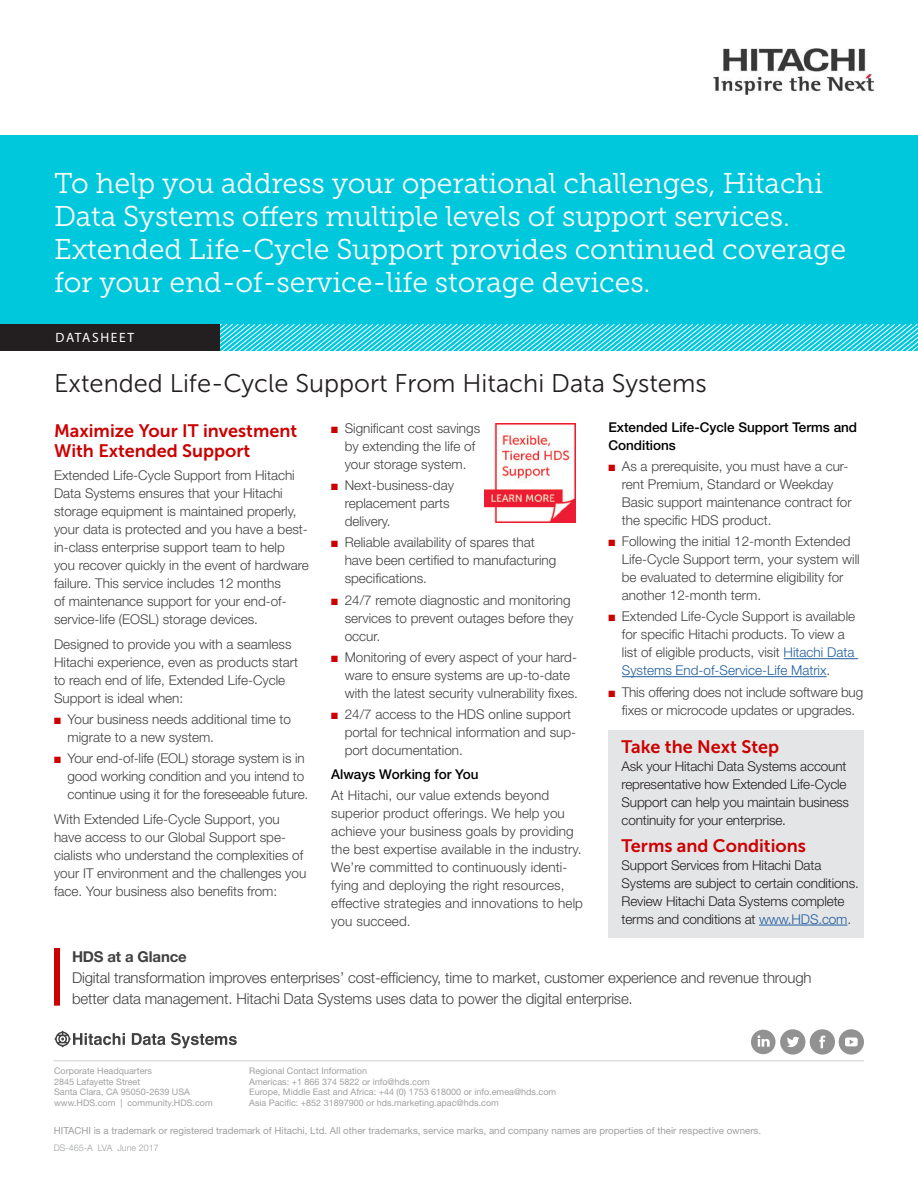
<style>
.page{position:relative;width:918px;height:1188px;background:#fff}
.page>*{position:absolute;margin:0;border:0;box-sizing:border-box;transform-origin:0 0}
.Lead_Paragraph{font:28.5px/33px "Museo Slab 300";letter-spacing:-.005em;color:#fff}
.t1{font:25.5px "Museo Sans 300";color:#231f20}
.Primary_Subhead{font:18px/19.5px "Museo Sans 700";color:#c00}
.At-a-Glance_Body{font:300 15px/21px "Helvetica Neue LT Std";letter-spacing:-.01em;color:#414141}
.At-a-Glance_Head{font:700 15px "Helvetica Neue LT Std";letter-spacing:-.01em;color:#414141}
.Body{font:300 13.5px/18px "Helvetica Neue LT Std";color:#414141}
.Body-2{font:300 13.5px/18px "Helvetica Neue LT Std";letter-spacing:-.01em;color:#231f20}
.Secondary_Subhead{font:500 13.5px/18px "Helvetica Neue LT Std";color:#000}
.t2{font:13.5px "Myriad Pro";letter-spacing:.12em;color:#fff}
.t3{font:9.75px/16.5px "Helvetica Neue LT Std";color:#a0a0a0}
.t4{font:9px "Helvetica Neue LT Std";color:#a0a0a0}
.Primary_Bullet-Body{font:300 9px "Helvetica Neue LT Std";color:#9d9fa2}
.s1{color:#c00}
.s2{color:#215e9e}
.s3{color:#414141}
</style>
<div class="page">
<hr style="left:54px;top:1060px;width:810px;height:1px;background:#d0d0d0">
<svg style="left:132px;top:1033px;width:33px;height:12px"></svg>
<svg style="left:171px;top:1033px;width:66px;height:15px"></svg>
<svg style="left:54px;top:1030px;width:71px;height:18px"></svg>
<svg style="left:810px;top:1029px;width:25px;height:26px"></svg>
<svg style="left:819px;top:1036px;width:6px;height:12px"></svg>
<div style="left:751px;top:1030px;width:25px;height:24px;background:#929292;border-radius:50%"></div>
<svg style="left:757px;top:1035px;width:13px;height:12px"></svg>
<div style="left:780px;top:1029px;width:25px;height:26px;background:#929292;border-radius:50%"></div>
<svg style="left:787px;top:1037px;width:12px;height:10px"></svg>
<svg style="left:839px;top:1029px;width:25px;height:26px"></svg>
<svg style="left:845px;top:1037px;width:13px;height:9px"></svg>
<div style="left:54px;top:948px;width:6px;height:58px;background:#c00"></div>
<div style="left:0;top:135px;width:918px;height:216px;background:#00c8dc"></div>
<img style="left:485px;top:424px;width:91px;height:99px">
<img style="left:713px;top:48px;width:160px;height:46px">
<div style="left:608px;top:730px;width:256px;height:208px;background:#e4e5e7"></div>
<hr style="left:759px;top:925px;width:88px;height:1px;background:#215e9e">
<hr style="left:784px;top:658px;width:74px;height:1px;background:#215e9e">
<hr style="left:622px;top:676px;width:205px;height:1px;background:#215e9e">
<svg style="left:219px;top:324px;width:699px;height:27px"></svg>
<div style="left:0;top:324px;width:219px;height:27px;background:#231f20"></div>
<p class="Lead_Paragraph" style="left:54px;top:167px;width:794px">To help you address your operational challenges, Hitachi Data Systems offers multiple levels of support services.<br>Extended Life-Cycle Support provides continued coverage for your end-of-service-life storage devices.</p>
<p class="t2" style="left:56px;top:329px;width:80px">DATASHEET</p>
<p class="t1" style="left:54px;top:369px;width:654px">Extended Life-Cycle Support From Hitachi Data Systems</p>
<p class="Primary_Subhead" style="left:54px;top:421px;width:245px">Maximize Your IT investment<br>With Extended Support</p>
<p class="Body" style="left:54px;top:466px;width:256px">Extended Life-Cycle Support from Hitachi Data Systems ensures that your Hitachi storage equipment is maintained properly, your data is protected and you have a best&shy;in-class enterprise support team to help you recover quickly in the event of hardware failure. This service includes 12 months</p>
<p class="Body" style="left:54px;top:592px;width:234px">of maintenance support for your end-of-</p>
<p class="Body" style="left:54px;top:610px;width:206px">service-life (EOSL) storage devices.</p>
<p class="Body" style="left:54px;top:635px;width:246px">Designed to provide you with a seamless Hitachi experience, even as products start to reach end of life, Extended Life-Cycle Support is ideal when:</p>
<p class="Body" style="left:68px;top:710px;width:225px;text-indent:-14px"><span class="s1">■</span> Your business needs additional time to migrate to a new system.</p>
<p class="Body" style="left:68px;top:749px;width:242px;text-indent:-14px"><span class="s1">■</span> Your end-of-life (EOL) storage system is in good working condition and you intend to continue using it for the foreseeable future.</p>
<p class="Body" style="left:54px;top:810px;width:254px">With Extended Life-Cycle Support, you have access to our Global Support spe&shy;cialists who understand the complexities of your IT environment and the challenges you face. Your business also benefits from:</p>
<p class="Secondary_Subhead" style="left:608px;top:418px;width:250px">Extended Life-Cycle Support Terms and<br>Conditions</p>
<p class="Body" style="left:622px;top:457px;width:231px;text-indent:-14px"><span class="s1">■</span> As a prerequisite, you must have a cur&shy;rent Premium, Standard or Weekday Basic support maintenance contract for the specific HDS product.</p>
<p class="Body" style="left:622px;top:532px;width:239px;text-indent:-14px"><span class="s1">■</span> Following the initial 12-month Extended Life-Cycle Support term, your system will be evaluated to determine eligibility for another 12-month term.</p>
<p class="Body" style="left:622px;top:607px;width:235px;text-indent:-14px"><span class="s1">■</span> Extended Life-Cycle Support is available for specific Hitachi products. To view a list of eligible products, visit <span class="s2">Hitachi Data Systems End-of-Service-Life Matrix</span>.</p>
<p class="Body" style="left:608px;top:682px;width:256px;text-align:center"><span class="s1">■</span> This offering does not include software bug fixes or microcode updates or upgrades.</p>
<p class="Body" style="left:345px;top:419px;width:137px;text-indent:-14px"><span class="s1">■</span> Significant cost savings by extending the life of your storage system.</p>
<p class="Body" style="left:345px;top:476px;width:111px;text-indent:-14px"><span class="s1">■</span> Next-business-day replacement parts delivery.</p>
<p class="Body" style="left:345px;top:533px;width:213px;text-indent:-14px"><span class="s1">■</span> Reliable availability of spares that have been certified to manufacturing specifications.</p>
<p class="Body" style="left:345px;top:591px;width:230px;text-indent:-14px"><span class="s1">■</span> 24/7 remote diagnostic and monitoring services to prevent outages before they occur.</p>
<p class="Body" style="left:345px;top:648px;width:235px;text-indent:-14px"><span class="s1">■</span> Monitoring of every aspect of your hard&shy;ware to ensure systems are up-to-date with the latest security vulnerability fixes.</p>
<p class="Body" style="left:345px;top:705px;width:233px;text-indent:-14px"><span class="s1">■</span> 24/7 access to the HDS online support portal for technical information and sup&shy;port documentation.</p>
<p class="Secondary_Subhead" style="left:331px;top:765px;width:149px">Always Working for You</p>
<p class="Body" style="left:331px;top:786px;width:253px">At Hitachi, our value extends beyond superior product offerings. We help you achieve your business goals by providing the best expertise available in the industry.<br>We’re committed to continuously identi&shy;fying and deploying the right resources, effective strategies and innovations to help you succeed.</p>
<p class="Primary_Subhead" style="left:622px;top:737px;width:159px">Take the Next Step</p>
<p class="Body-2" style="left:622px;top:757px;width:226px">Ask your Hitachi Data Systems account</p>
<p class="Body-2" style="left:622px;top:775px;width:229px">representative how Extended Life-Cycle<br>Support can help you maintain business continuity for your enterprise.</p>
<p class="Primary_Subhead" style="left:622px;top:836px;width:186px">Terms and Conditions</p>
<p class="Body-2" style="left:622px;top:856px;width:239px">Support Services from Hitachi Data Systems are subject to certain conditions.<br>Review Hitachi Data Systems complete terms and conditions at <span class="s2">www.HDS.com</span><span class="s3">.</span></p>
<p class="At-a-Glance_Head" style="left:72px;top:947px;width:116px">HDS at a Glance</p>
<p class="At-a-Glance_Body" style="left:72px;top:967px;width:741px">Digital transformation improves enterprises’ cost-efficiency, time to market, customer experience and revenue through better data management. Hitachi Data Systems uses data to power the digital enterprise.</p>
<p class="t4" style="left:54px;top:1065px;width:100px">Corporate Headquarters</p>
<p class="t4" style="left:54px;top:1076px;width:88px">2845 Lafayette Street</p>
<p class="t4" style="left:54px;top:1087px;width:138px">Santa Clara, CA 95050-2639 USA</p>
<p class="t4" style="left:54px;top:1098px;width:160px">www.HDS.com | community.HDS.com</p>
<p class="t4" style="left:249px;top:1065px;width:119px">Regional Contact Information</p>
<p class="t4" style="left:249px;top:1076px;width:182px">Americas: +1 866 374 5822 or info@hds.com</p>
<p class="t4" style="left:249px;top:1087px;width:309px">Europe, Middle East and Africa: +44 (0) 1753 618000 or info.emea@hds.com</p>
<p class="t4" style="left:249px;top:1098px;width:251px">Asia Pacific: +852 31897900 or hds.marketing.apac@hds.com</p>
<p class="t3" style="left:54px;top:1122px;width:709px">HITACHI is a trademark or registered trademark of Hitachi, Ltd. All other trademarks, service marks, and company names are properties of their respective owners.<br>DS-XXX-X Vendor Initials Month 20XX</p>
<p class="Primary_Bullet-Body" style="left:54px;top:1142px;width:107px">DS-465-A LVA June 2017</p>
</div>
